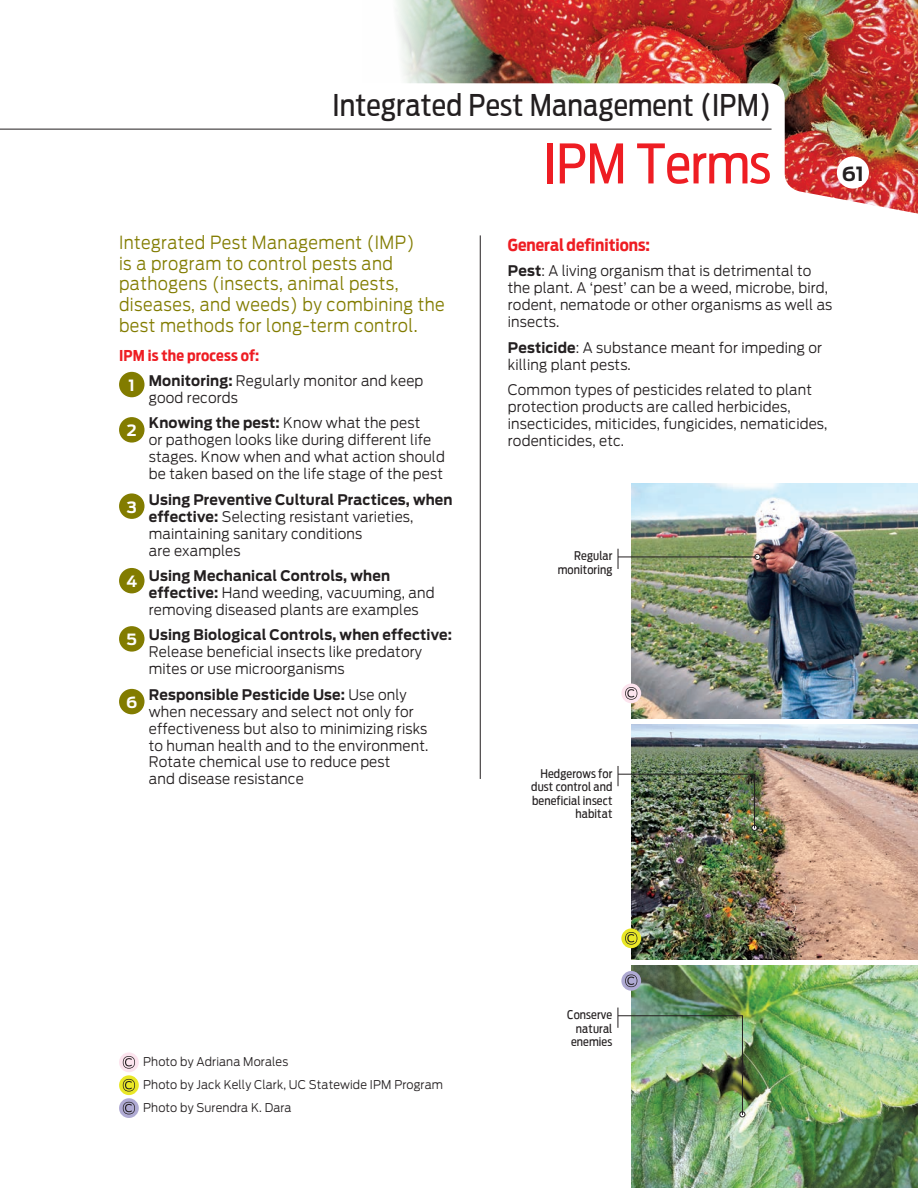
<style>
.page{position:relative;width:918px;height:1188px;background:#fff}
.page>*{position:absolute;margin:0;border:0;box-sizing:border-box;transform-origin:0 0}
.t1{font:54px "Antenna Cond";letter-spacing:-.01em;color:#ee1d23}
.t2{font:30px "Antenna Cond";letter-spacing:.005em;color:#231f20}
.t3{font:700 19.5px "Antenna";color:#231f20}
.Introduccion{font:300 18px/20.7px "Antenna";letter-spacing:.025em;color:#827c00;scale:.9 1}
.Numero_tit{font:700 16.5px "Antenna Cond";color:#ee1d23}
.t4{font:700 15.45px "Antenna";color:#fff}
.Segundo_parrafo{font:700 15px "Antenna Cond";letter-spacing:.01em;color:#ee1d23}
.Texto_general{font:300 14.55px/17px "Antenna";letter-spacing:.01em;color:#231f20;scale:.94 1}
.Explicacion_dere{font:12px/13.5px "Antenna Cond";letter-spacing:.01em;color:#231f20;text-align:right}
.fotos{font:300 12px "Antenna";letter-spacing:.01em;color:#231f20;scale:.94 1}
.s1{font-weight:700}
</style>
<div class="page">
<img style="left:631px;top:965px;width:287px;height:223px">
<img style="left:363px;top:0;width:555px;height:214px">
<div style="left:837px;top:156px;width:32px;height:33px;background:#fff;border-radius:50%"></div>
<hr style="left:0;top:129px;width:772px;height:1px;background:#231f20">
<img style="left:631px;top:724px;width:287px;height:236px">
<img style="left:631px;top:483px;width:287px;height:236px">
<hr style="left:480px;top:235px;width:1px;height:544px;background:#231f20">
<img style="left:618px;top:766px;width:139px;height:65px">
<svg style="left:618px;top:549px;width:1px;height:20px"></svg>
<svg style="left:755px;top:554px;width:5px;height:6px"></svg>
<hr style="left:618px;top:557px;width:140px;height:1px;background:#231f20">
<div style="left:119px;top:372px;width:26px;height:25px;background:#827c00;border-radius:50%"></div>
<div style="left:119px;top:417px;width:26px;height:26px;background:#827c00;border-radius:50%"></div>
<div style="left:119px;top:493px;width:26px;height:26px;background:#827c00;border-radius:50%"></div>
<div style="left:119px;top:568px;width:26px;height:25px;background:#827c00;border-radius:50%"></div>
<div style="left:119px;top:626px;width:26px;height:26px;background:#827c00;border-radius:50%"></div>
<div style="left:119px;top:689px;width:26px;height:25px;background:#827c00;border-radius:50%"></div>
<svg style="left:621px;top:971px;width:20px;height:20px"></svg>
<svg style="left:625px;top:975px;width:12px;height:12px"></svg>
<img style="left:618px;top:1008px;width:127px;height:109px">
<div style="left:119px;top:1052px;width:20px;height:20px;background:#fce4ee;border-radius:50%"></div>
<svg style="left:123px;top:1056px;width:12px;height:13px"></svg>
<svg style="left:119px;top:1075px;width:20px;height:20px"></svg>
<svg style="left:123px;top:1079px;width:12px;height:13px"></svg>
<svg style="left:119px;top:1098px;width:20px;height:20px"></svg>
<svg style="left:123px;top:1102px;width:12px;height:12px"></svg>
<div style="left:621px;top:684px;width:20px;height:19px;background:#fce4ee;border-radius:50%"></div>
<svg style="left:625px;top:687px;width:12px;height:13px"></svg>
<svg style="left:621px;top:928px;width:20px;height:20px"></svg>
<svg style="left:625px;top:932px;width:12px;height:13px"></svg>
<p class="t2" style="left:332px;top:88px;width:440px">Integrated Pest Management (IPM)</p>
<p class="t1" style="left:544px;top:132px;width:229px">IPM Terms</p>
<p class="t3" style="left:842px;top:162px;width:24px">61</p>
<p class="Introduccion" style="left:119px;top:232px;width:363px">Integrated Pest Management (IMP)<br>is a program to control pests and pathogens (insects, animal pests, diseases, and weeds) by combining the best methods for long-term control.</p>
<p class="Segundo_parrafo" style="left:119px;top:346px;width:142px">IPM is the process of:</p>
<p class="Texto_general" style="left:149px;top:372px;width:294px"><span class="s1">Monitoring:</span> Regularly monitor and keep good records</p>
<p class="Texto_general" style="left:149px;top:415px;width:317px"><span class="s1">Knowing the pest:</span> Know what the pest<br>or pathogen looks like during different life stages. Know when and what action should be taken based on the life stage of the pest</p>
<p class="Texto_general" style="left:149px;top:491px;width:325px"><span class="s1">Using Preventive Cultural Practices, when effective:</span> Selecting resistant varieties, maintaining sanitary conditions<br>are examples</p>
<p class="Texto_general" style="left:149px;top:567px;width:306px"><span class="s1">Using Mechanical Controls, when effective:</span> Hand weeding, vacuuming, and removing diseased plants are examples</p>
<p class="Texto_general" style="left:149px;top:627px;width:324px"><span class="s1">Using Biological Controls, when effective:<br></span>Release beneficial insects like predatory mites or use microorganisms</p>
<p class="Texto_general" style="left:149px;top:686px;width:299px"><span class="s1">Responsible Pesticide Use:</span> Use only when necessary and select not only for effectiveness but also to minimizing risks to human health and to the environment.<br>Rotate chemical use to reduce pest<br>and disease resistance</p>
<p class="t4" style="left:129px;top:376px;width:8px">1</p>
<p class="t4" style="left:127px;top:421px;width:11px">2</p>
<p class="t4" style="left:127px;top:498px;width:12px">3</p>
<p class="t4" style="left:126px;top:572px;width:12px">4</p>
<p class="t4" style="left:127px;top:630px;width:12px">5</p>
<p class="t4" style="left:126px;top:693px;width:13px">6</p>
<p class="Numero_tit" style="left:508px;top:235px;width:144px">General definitions:</p>
<p class="Texto_general" style="left:508px;top:263px;width:347px"><span class="s1">Pest</span>: A living organism that is detrimental to the plant. A ‘pest’ can be a weed, microbe, bird, rodent, nematode or other organisms as well as insects.</p>
<p class="Texto_general" style="left:508px;top:339px;width:336px"><span class="s1">Pesticide</span>: A substance meant for impeding or killing plant pests.</p>
<p class="Texto_general" style="left:508px;top:381px;width:342px">Common types of pesticides related to plant protection products are called herbicides, insecticides, miticides, fungicides, nematicides, rodenticides, etc.</p>
<p class="Explicacion_dere" style="left:558px;top:549px;width:56px">Regular monitoring</p>
<p class="Explicacion_dere" style="left:531px;top:766px;width:83px">Hedgerows for dust control and beneficial insect habitat</p>
<p class="fotos" style="left:143px;top:1055px;width:156px">Photo by Adriana Morales</p>
<p class="fotos" style="left:143px;top:1078px;width:321px">Photo by Jack Kelly Clark, UC Statewide IPM Program</p>
<p class="fotos" style="left:143px;top:1101px;width:159px">Photo by Surendra K. Dara</p>
<p class="Explicacion_dere" style="left:567px;top:1008px;width:46px">Conserve natural enemies</p>
</div>
